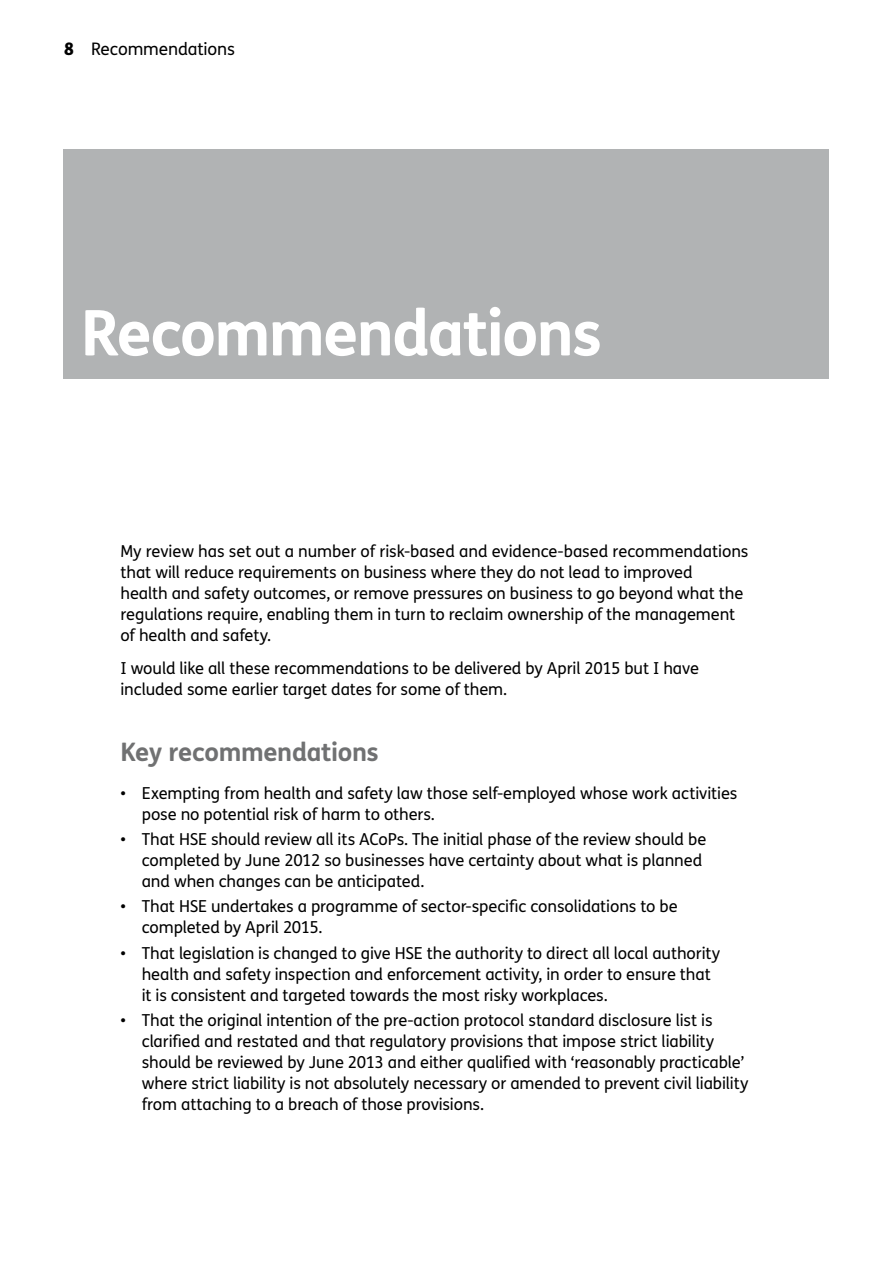
<style>
.page{position:relative;width:893px;height:1263px;background:#fff}
.page>*{position:absolute;margin:0;border:0;box-sizing:border-box;transform-origin:0 0}
.Main_Heading_2{font:700 63px "FS Me";letter-spacing:-.025em;color:#fff}
.Heading_1_no_indent{font:700 25.5px "FS Me";letter-spacing:-.015em;color:#707172}
.t1{font:17.25px "FS Me";letter-spacing:-.01em;color:#000}
.Bullet_text{font:16.5px/21px "FS Me";letter-spacing:-.005em;color:#000}
.Body_text{font:16.5px/21px "FS Me";letter-spacing:-.005em;color:#000}
.s1{font-weight:800}
.s2{color:#fff}
</style>
<div class="page">
<div style="left:63px;top:149px;width:766px;height:229px;background:#b1b3b4"></div>
<p class="t1" style="left:64px;top:39px;width:173px"><span class="s1">8</span> Recommendations</p>
<h2 class="Main_Heading_2" style="left:81px;top:294px;width:523px">Recommendations</h2>
<p class="Body_text" style="left:120px;top:541px;width:629px">My review has set out a number of risk-based and evidence-based recommendations that will reduce requirements on business where they do not lead to improved<br>health and safety outcomes, or remove pressures on business to go beyond what the regulations require, enabling them in turn to reclaim ownership of the management of health and safety.</p>
<p class="Body_text" style="left:120px;top:658px;width:580px">I would like all these recommendations to be delivered by April 2015 but I have included some earlier target dates for some of them.</p>
<p class="Heading_1_no_indent" style="left:120px;top:736px;width:266px">Key recommendations<span class="s2">.</span></p>
<p class="Bullet_text" style="left:142px;top:783px;width:597px;text-indent:-21px">• Exempting from health and safety law those self-employed whose work activities pose no potential risk of harm to others.</p>
<p class="Bullet_text" style="left:142px;top:829px;width:566px;text-indent:-21px">• That HSE should review all its ACoPs. The initial phase of the review should be completed by June 2012 so businesses have certainty about what is planned and when changes can be anticipated.</p>
<p class="Bullet_text" style="left:142px;top:896px;width:537px;text-indent:-21px">• That HSE undertakes a programme of sector-specific consolidations to be completed by April 2015.</p>
<p class="Bullet_text" style="left:142px;top:943px;width:580px;text-indent:-21px">• That legislation is changed to give HSE the authority to direct all local authority health and safety inspection and enforcement activity, in order to ensure that it is consistent and targeted towards the most risky workplaces.</p>
<p class="Bullet_text" style="left:142px;top:1010px;width:608px;text-indent:-21px">• That the original intention of the pre-action protocol standard disclosure list is clarified and restated and that regulatory provisions that impose strict liability should be reviewed by June 2013 and either qualified with ‘reasonably practicable’ where strict liability is not absolutely necessary or amended to prevent civil liability from attaching to a breach of those provisions.</p>
</div>
